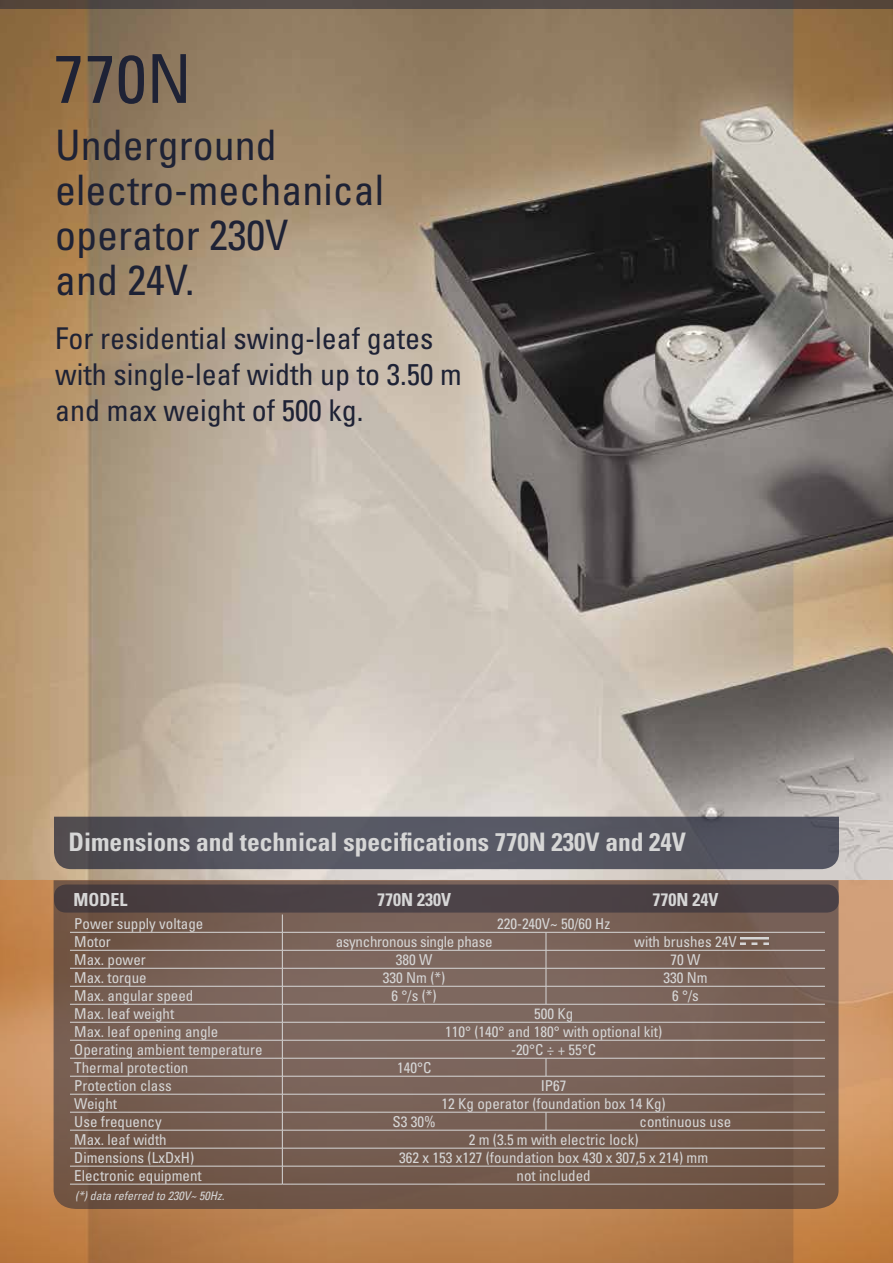
<style>
.page{position:relative;width:893px;height:1263px;background:#fff}
.page>*{position:absolute;margin:0;border:0;box-sizing:border-box;transform-origin:0 0}
.t1{font:condensed 67.5px "Univers LT Std";color:#1e2235}
.t2{font:condensed 42px/45px "Univers LT Std";color:#1e2235}
.t3{font:condensed 30px/36px "Univers LT Std";color:#1e2235}
.t4{font:700 condensed 25.5px "Univers LT Std";color:#d6d6d6}
.t5{font:700 condensed 18px "Univers LT Std";color:#d6d6d6}
.t6{font:condensed 15px "Univers LT Std";color:#d6d6d6}
.t7{font:condensed 15px "Univers LT Std";letter-spacing:-.02em;color:#d6d6d6}
.t8{font:italic condensed 12px "Univers LT Std";color:#d6d6d6}
</style>
<div class="page">
<img style="left:0;top:9px;width:893px;height:871px">
<svg style="left:0;top:0;width:893px;height:9px;background:#544a45"></svg>
<svg style="left:0;top:880px;width:893px;height:383px;background:#c18653"></svg>
<svg style="left:54px;top:817px;width:785px;height:52px;background:#54555f"></svg>
<svg style="left:54px;top:880px;width:784px;height:329px;background:#786054"></svg>
<div style="left:54px;top:884px;width:785px;height:28px;background:#4a4145;border-radius:12px"></div>
<hr style="left:70px;top:932px;width:212px;height:1px;background:#d6d6d6">
<hr style="left:282px;top:932px;width:264px;height:1px;background:#d6d6d6">
<hr style="left:546px;top:932px;width:279px;height:1px;background:#d6d6d6">
<hr style="left:70px;top:950px;width:212px;height:1px;background:#d6d6d6">
<hr style="left:282px;top:950px;width:264px;height:1px;background:#d6d6d6">
<hr style="left:546px;top:950px;width:279px;height:1px;background:#d6d6d6">
<hr style="left:70px;top:968px;width:212px;height:1px;background:#d6d6d6">
<hr style="left:282px;top:968px;width:264px;height:1px;background:#d6d6d6">
<hr style="left:546px;top:968px;width:279px;height:1px;background:#d6d6d6">
<hr style="left:70px;top:986px;width:212px;height:1px;background:#d6d6d6">
<hr style="left:282px;top:986px;width:264px;height:1px;background:#d6d6d6">
<hr style="left:546px;top:986px;width:279px;height:1px;background:#d6d6d6">
<svg style="left:546px;top:932px;width:1px;height:72px"></svg>
<hr style="left:70px;top:1004px;width:212px;height:1px;background:#d6d6d6">
<hr style="left:282px;top:1004px;width:264px;height:1px;background:#d6d6d6">
<hr style="left:546px;top:1004px;width:279px;height:1px;background:#d6d6d6">
<hr style="left:70px;top:1022px;width:212px;height:1px;background:#d6d6d6">
<hr style="left:282px;top:1022px;width:264px;height:1px;background:#d6d6d6">
<hr style="left:546px;top:1022px;width:279px;height:1px;background:#d6d6d6">
<hr style="left:70px;top:1040px;width:212px;height:1px;background:#d6d6d6">
<hr style="left:282px;top:1040px;width:264px;height:1px;background:#d6d6d6">
<hr style="left:546px;top:1040px;width:279px;height:1px;background:#d6d6d6">
<hr style="left:70px;top:1058px;width:212px;height:1px;background:#d6d6d6">
<hr style="left:282px;top:1058px;width:264px;height:1px;background:#d6d6d6">
<hr style="left:546px;top:1058px;width:279px;height:1px;background:#d6d6d6">
<svg style="left:546px;top:1058px;width:1px;height:18px"></svg>
<hr style="left:70px;top:1076px;width:212px;height:1px;background:#d6d6d6">
<hr style="left:282px;top:1076px;width:264px;height:1px;background:#d6d6d6">
<hr style="left:546px;top:1076px;width:279px;height:1px;background:#d6d6d6">
<hr style="left:70px;top:1094px;width:212px;height:1px;background:#d6d6d6">
<hr style="left:282px;top:1094px;width:264px;height:1px;background:#d6d6d6">
<hr style="left:546px;top:1094px;width:279px;height:1px;background:#d6d6d6">
<hr style="left:70px;top:1112px;width:212px;height:1px;background:#d6d6d6">
<hr style="left:282px;top:1112px;width:264px;height:1px;background:#d6d6d6">
<hr style="left:546px;top:1112px;width:279px;height:1px;background:#d6d6d6">
<svg style="left:546px;top:1112px;width:1px;height:18px"></svg>
<hr style="left:70px;top:1130px;width:212px;height:1px;background:#d6d6d6">
<hr style="left:282px;top:1130px;width:264px;height:1px;background:#d6d6d6">
<hr style="left:546px;top:1130px;width:279px;height:1px;background:#d6d6d6">
<hr style="left:70px;top:1148px;width:212px;height:1px;background:#d6d6d6">
<hr style="left:282px;top:1148px;width:264px;height:1px;background:#d6d6d6">
<hr style="left:546px;top:1148px;width:279px;height:1px;background:#d6d6d6">
<hr style="left:70px;top:1166px;width:212px;height:1px;background:#d6d6d6">
<hr style="left:282px;top:1166px;width:264px;height:1px;background:#d6d6d6">
<svg style="left:282px;top:914px;width:1px;height:270px"></svg>
<hr style="left:546px;top:1166px;width:279px;height:1px;background:#d6d6d6">
<hr style="left:70px;top:1184px;width:212px;height:1px;background:#d6d6d6">
<hr style="left:282px;top:1184px;width:264px;height:1px;background:#d6d6d6">
<hr style="left:546px;top:1184px;width:279px;height:1px;background:#d6d6d6">
<img style="left:741px;top:937px;width:28px;height:7px">
<h1 class="t1" style="left:54px;top:36px;width:139px">770N</h1>
<h2 class="t2" style="left:55px;top:122px;width:330px">Underground electro-mechanical operator 230V<br>and 24V.</h2>
<h3 class="t3" style="left:55px;top:320px;width:408px">For residential swing-leaf gates with single-leaf width up to 3.50 m and max weight of 500 kg.</h3>
<h3 class="t4" style="left:69px;top:826px;width:619px">Dimensions and technical specifications 770N 230V and 24V</h3>
<p class="t5" style="left:73px;top:889px;width:55px">MODEL</p>
<p class="t5" style="left:377px;top:889px;width:75px">770N 230V</p>
<p class="t5" style="left:652px;top:889px;width:67px">770N 24V</p>
<p class="t6" style="left:74px;top:914px;width:131px">Power supply voltage</p>
<p class="t6" style="left:497px;top:914px;width:115px">220-240V~ 50/60 Hz</p>
<p class="t6" style="left:74px;top:932px;width:38px">Motor</p>
<p class="t7" style="left:336px;top:932px;width:158px">asynchronous single phase</p>
<p class="t6" style="left:634px;top:932px;width:104px">with brushes 24V</p>
<p class="t6" style="left:74px;top:950px;width:73px">Max. power</p>
<p class="t6" style="left:396px;top:950px;width:38px">380 W</p>
<p class="t6" style="left:670px;top:950px;width:31px">70 W</p>
<p class="t6" style="left:74px;top:968px;width:74px">Max. torque</p>
<p class="t6" style="left:383px;top:968px;width:64px">330 Nm (*)</p>
<p class="t6" style="left:663px;top:968px;width:46px">330 Nm</p>
<p class="t6" style="left:74px;top:986px;width:121px">Max. angular speed</p>
<p class="t6" style="left:392px;top:986px;width:47px">6 °/s (*)</p>
<p class="t6" style="left:672px;top:986px;width:28px">6 °/s</p>
<p class="t6" style="left:74px;top:1004px;width:101px">Max. leaf weight</p>
<p class="t6" style="left:534px;top:1004px;width:41px">500 Kg</p>
<p class="t6" style="left:74px;top:1022px;width:146px">Max. leaf opening angle</p>
<p class="t6" style="left:445px;top:1022px;width:219px">110° (140° and 180° with optional kit)</p>
<p class="t6" style="left:74px;top:1040px;width:190px">Operating ambient temperature</p>
<p class="t6" style="left:511px;top:1040px;width:87px">-20°C ÷ + 55°C</p>
<p class="t6" style="left:74px;top:1058px;width:116px">Thermal protection</p>
<p class="t6" style="left:397px;top:1058px;width:36px">140°C</p>
<p class="t6" style="left:74px;top:1076px;width:99px">Protection class</p>
<p class="t6" style="left:541px;top:1076px;width:27px">IP67</p>
<p class="t6" style="left:74px;top:1094px;width:44px">Weight</p>
<p class="t6" style="left:442px;top:1094px;width:226px">12 Kg operator (foundation box 14 Kg)</p>
<p class="t6" style="left:74px;top:1112px;width:89px">Use frequency</p>
<p class="t6" style="left:392px;top:1112px;width:45px">S3 30%</p>
<p class="t6" style="left:640px;top:1112px;width:93px">continuous use</p>
<p class="t6" style="left:74px;top:1130px;width:94px">Max. leaf width</p>
<p class="t6" style="left:469px;top:1130px;width:171px">2 m (3.5 m with electric lock)</p>
<p class="t6" style="left:74px;top:1148px;width:121px">Dimensions (LxDxH)</p>
<p class="t6" style="left:399px;top:1148px;width:310px">362 x 153 x127 (foundation box 430 x 307,5 x 214) mm</p>
<p class="t6" style="left:74px;top:1166px;width:129px">Electronic equipment</p>
<p class="t6" style="left:517px;top:1166px;width:76px">not included</p>
<p class="t8" style="left:75px;top:1188px;width:151px">(*) data referred to 230V~ 50Hz.</p>
</div>
